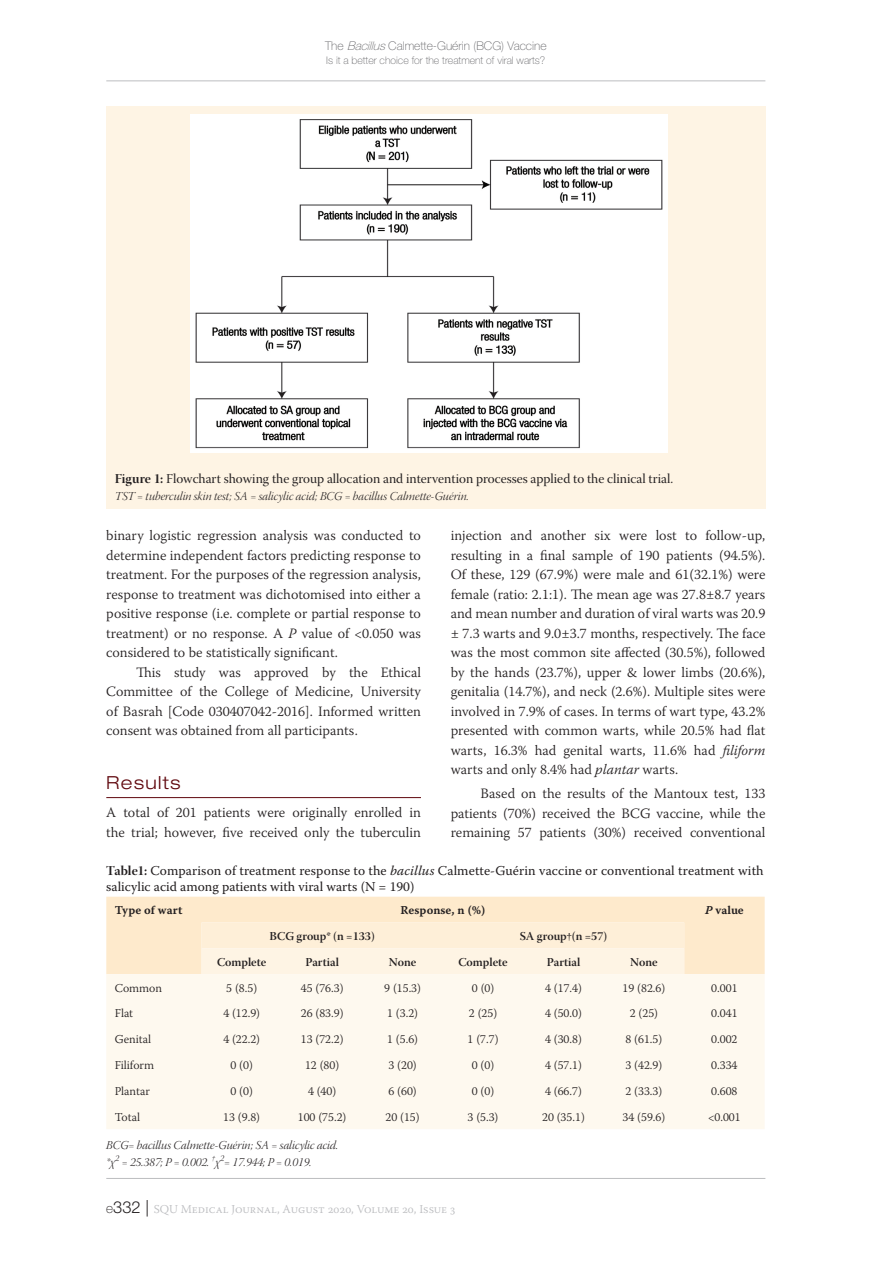
<style>
.page{position:relative;width:893px;height:1263px;background:#fff}
.page>*{position:absolute;margin:0;border:0;box-sizing:border-box;transform-origin:0 0}
.t1{font:300 expanded 18px "Helvetica Neue LT Pro";letter-spacing:.075em;color:#60080e}
.t2{font:300 14.25px/19.5px "Warnock Pro";color:#231f20;text-align:justify}
.t3{font:13.5px/15.8px "Warnock Pro";letter-spacing:.01em;color:#231f20}
.t4{font:13.5px "Warnock Pro Subh";color:#231f20}
.t5{font:300 12px "Warnock Pro";color:#231f20}
.t6{font:12px/17.1px "Warnock Pro Light It Disp";color:#231f20}
.t7{font:12px "Warnock Pro Semibold Subh";color:#231f20}
.t8{font:300 12px "Warnock Pro";color:#bcbdc0}
.t9{font:100 12px "Helvetica Neue LT Pro";color:#636366}
.t10{font:12px "Warnock Pro Semibold Capt";letter-spacing:.01em;color:#231f20}
.t11{font:100 10.5px "Helvetica Neue LT Pro";color:#636366}
.s1{font-style:italic}
.s2{font-family:"Warnock Pro Bold Disp"}
.s3{font-family:"Warnock Pro Semibold It Capt"}
.s4{font-family:"Helvetica Neue LT Pro";font-weight:100;font-size:13.5px;color:#231f20}
.s5{font-family:"Helvetica Neue LT Pro";font-size:16.5px;color:#231f20}
</style>
<div class="page">
<hr style="left:106px;top:81px;width:659px;height:1px;background:#bcbdc0">
<hr style="left:106px;top:1178px;width:659px;height:1px;background:#bcbdc0">
<hr style="left:106px;top:797px;width:315px;height:1px;background:#60080e">
<div style="left:106px;top:106px;width:659px;height:403px;background:#fef4e4"></div>
<img style="left:190px;top:115px;width:478px;height:337px">
<div style="left:106px;top:897px;width:659px;height:77px;background:#feeacc"></div>
<svg style="left:202px;top:922px;width:482px;height:52px;background:#fef1de"></svg>
<div style="left:106px;top:974px;width:659px;height:155px;background:#fef9ef"></div>
<p class="t9" style="left:325px;top:39px;width:223px">The <span class="s1">Bacillus</span>Calmette-Guérin (BCG) Vaccine</p>
<p class="t11" style="left:326px;top:54px;width:221px">Is it a better choice for the treatment of viral warts?</p>
<p class="t4" style="left:115px;top:471px;width:560px"><span class="s2">Figure 1:</span> Flowchart showing the group allocation and intervention processes applied to the clinical trial.</p>
<p class="t6" style="left:115px;top:489px;width:356px">TST = tuberculin skin test; SA = salicylic acid; BCG = bacillus Calmette-Guérin.</p>
<p class="t2" style="left:106px;top:526px;width:316px">binary logistic regression analysis was conducted to determine independent factors predicting response to treatment. For the purposes of the regression analysis, response to treatment was dichotomised into either a positive response (i.e. complete or partial response to treatment) or no response. A <span class="s1">P</span> value of &lt;0.050 was considered to be statistically significant.</p>
<p class="t2" style="left:106px;top:662px;width:316px;text-indent:30px">This study was approved by the Ethical Committee of the College of Medicine, University of Basrah [Code 030407042-2016]. Informed written consent was obtained from all participants.</p>
<p class="t1" style="left:106px;top:772px;width:76px">Results</p>
<p class="t2" style="left:106px;top:802px;width:316px">A total of 201 patients were originally enrolled in the trial; however, five received only the tuberculin</p>
<p class="t2" style="left:451px;top:526px;width:316px">injection and another six were lost to follow-up, resulting in a final sample of 190 patients (94.5%).<br>Of these, 129 (67.9%) were male and 61(32.1%) were female (ratio: 2.1:1). The mean age was 27.8±8.7 years and mean number and duration of viral warts was 20.9 ± 7.3 warts and 9.0±3.7 months, respectively. The face was the most common site affected (30.5%), followed by the hands (23.7%), upper &amp; lower limbs (20.6%), genitalia (14.7%), and neck (2.6%). Multiple sites were involved in 7.9% of cases. In terms of wart type, 43.2% presented with common warts, while 20.5% had flat warts, 16.3% had genital warts, 11.6% had <span class="s1">filiform </span>warts and only 8.4% had <span class="s1">plantar</span> warts.</p>
<p class="t2" style="left:451px;top:783px;width:316px;text-indent:30px">Based on the results of the Mantoux test, 133 patients (70%) received the BCG vaccine, while the remaining 57 patients (30%) received conventional</p>
<p class="t3" style="left:106px;top:862px;width:659px"><span class="s2">Table1:</span> Comparison of treatment response to the <span class="s1">bacillus</span> Calmette-Guérin vaccine or conventional treatment with salicylic acid among patients with viral warts (N = 190)</p>
<p class="t10" style="left:115px;top:903px;width:69px">Type of wart</p>
<p class="t10" style="left:400px;top:903px;width:86px">Response, n (%)</p>
<p class="t10" style="left:705px;top:903px;width:40px"><span class="s3">P</span> value</p>
<p class="t7" style="left:270px;top:929px;width:107px">BCG group* (n =133)</p>
<p class="t7" style="left:520px;top:929px;width:89px">SA group†(n =57)</p>
<p class="t7" style="left:217px;top:954px;width:51px">Complete</p>
<p class="t7" style="left:305px;top:954px;width:35px">Partial</p>
<p class="t7" style="left:389px;top:954px;width:29px">None</p>
<p class="t7" style="left:458px;top:954px;width:51px">Complete</p>
<p class="t7" style="left:547px;top:954px;width:35px">Partial</p>
<p class="t7" style="left:630px;top:954px;width:29px">None</p>
<p class="t5" style="left:115px;top:980px;width:49px">Common</p>
<p class="t5" style="left:226px;top:980px;width:32px">5 (8.5)</p>
<p class="t5" style="left:301px;top:980px;width:44px">45 (76.3)</p>
<p class="t5" style="left:384px;top:980px;width:38px">9 (15.3)</p>
<p class="t5" style="left:472px;top:980px;width:24px">0 (0)</p>
<p class="t5" style="left:545px;top:980px;width:38px">4 (17.4)</p>
<p class="t5" style="left:623px;top:980px;width:44px">19 (82.6)</p>
<p class="t5" style="left:711px;top:980px;width:28px">0.001</p>
<p class="t5" style="left:115px;top:1006px;width:20px">Flat</p>
<p class="t5" style="left:223px;top:1006px;width:38px">4 (12.9)</p>
<p class="t5" style="left:301px;top:1006px;width:44px">26 (83.9)</p>
<p class="t5" style="left:387px;top:1006px;width:32px">1 (3.2)</p>
<p class="t5" style="left:469px;top:1006px;width:30px">2 (25)</p>
<p class="t5" style="left:545px;top:1006px;width:38px">4 (50.0)</p>
<p class="t5" style="left:630px;top:1006px;width:30px">2 (25)</p>
<p class="t5" style="left:711px;top:1006px;width:28px">0.041</p>
<p class="t5" style="left:115px;top:1032px;width:38px">Genital</p>
<p class="t5" style="left:223px;top:1032px;width:38px">4 (22.2)</p>
<p class="t5" style="left:301px;top:1032px;width:44px">13 (72.2)</p>
<p class="t5" style="left:387px;top:1032px;width:32px">1 (5.6)</p>
<p class="t5" style="left:468px;top:1032px;width:32px">1 (7.7)</p>
<p class="t5" style="left:545px;top:1032px;width:38px">4 (30.8)</p>
<p class="t5" style="left:625px;top:1032px;width:38px">8 (61.5)</p>
<p class="t5" style="left:711px;top:1032px;width:28px">0.002</p>
<p class="t5" style="left:115px;top:1058px;width:41px">Filiform</p>
<p class="t5" style="left:231px;top:1058px;width:24px">0 (0)</p>
<p class="t5" style="left:305px;top:1058px;width:36px">12 (80)</p>
<p class="t5" style="left:388px;top:1058px;width:30px">3 (20)</p>
<p class="t5" style="left:472px;top:1058px;width:24px">0 (0)</p>
<p class="t5" style="left:545px;top:1058px;width:38px">4 (57.1)</p>
<p class="t5" style="left:625px;top:1058px;width:38px">3 (42.9)</p>
<p class="t5" style="left:711px;top:1058px;width:28px">0.334</p>
<p class="t5" style="left:115px;top:1084px;width:37px">Plantar</p>
<p class="t5" style="left:231px;top:1084px;width:24px">0 (0)</p>
<p class="t5" style="left:308px;top:1084px;width:30px">4 (40)</p>
<p class="t5" style="left:388px;top:1084px;width:30px">6 (60)</p>
<p class="t5" style="left:472px;top:1084px;width:24px">0 (0)</p>
<p class="t5" style="left:545px;top:1084px;width:38px">4 (66.7)</p>
<p class="t5" style="left:625px;top:1084px;width:38px">2 (33.3)</p>
<p class="t5" style="left:711px;top:1084px;width:28px">0.608</p>
<p class="t5" style="left:115px;top:1109px;width:27px">Total</p>
<p class="t5" style="left:223px;top:1109px;width:38px">13 (9.8)</p>
<p class="t5" style="left:298px;top:1109px;width:50px">100 (75.2)</p>
<p class="t5" style="left:385px;top:1109px;width:36px">20 (15)</p>
<p class="t5" style="left:468px;top:1109px;width:32px">3 (5.3)</p>
<p class="t5" style="left:542px;top:1109px;width:44px">20 (35.1)</p>
<p class="t5" style="left:623px;top:1109px;width:44px">34 (59.6)</p>
<p class="t5" style="left:708px;top:1109px;width:34px">&lt;0.001</p>
<p class="t6" style="left:106px;top:1137px;width:234px">BCG= bacillus Calmette-Guérin; SA = salicylic acid. *χ<sup>2</sup> = 25.387; P = 0.002. <sup>†</sup>χ<sup>2</sup>= 17.944; P = 0.019.</p>
<p class="t8" style="left:106px;top:1201px;width:351px"><span class="s4">e</span><span class="s5">332 |</span> SQU Medical Journal, August 2020, Volume 20, Issue 3</p>
</div>
